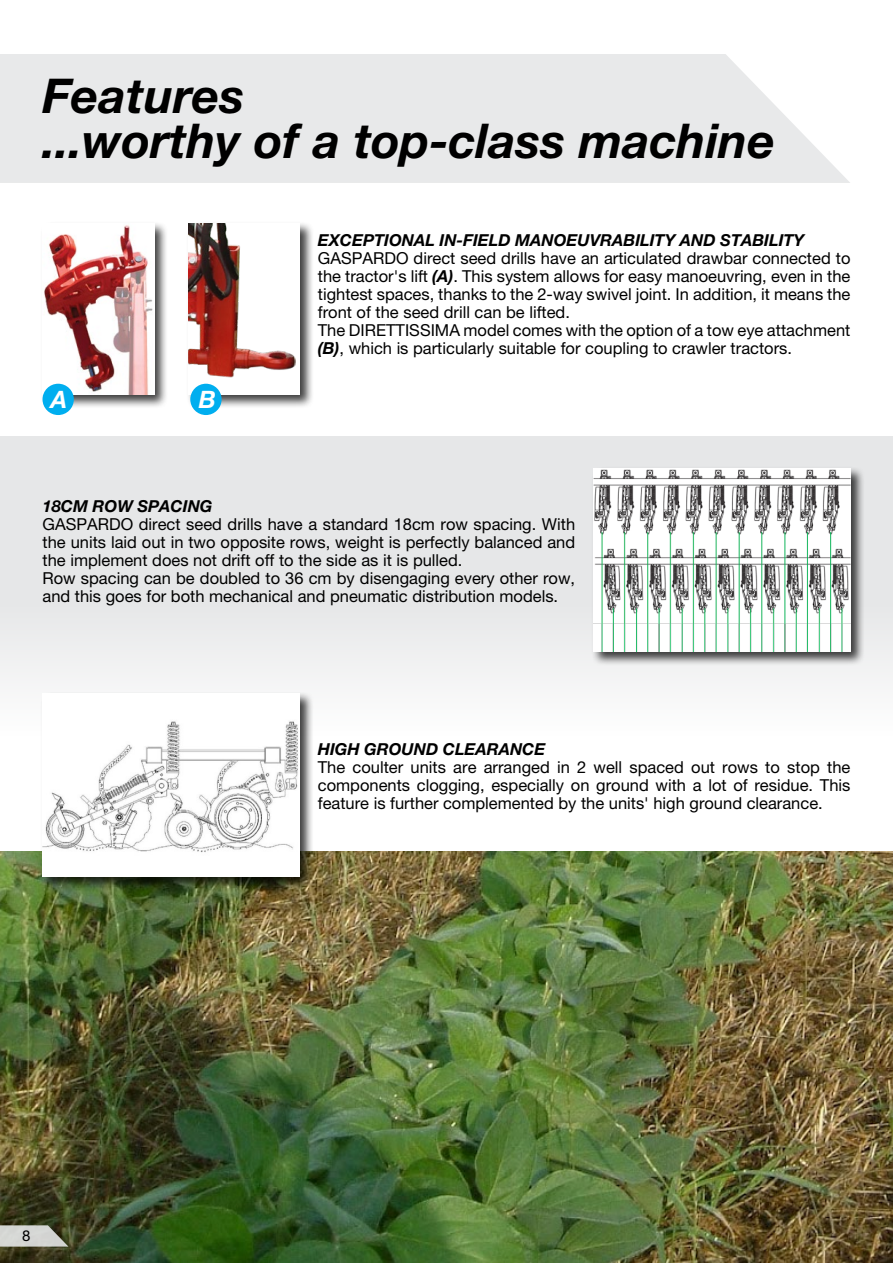
<style>
.page{position:relative;width:893px;height:1263px;background:#fff}
.page>*{position:absolute;margin:0;border:0;box-sizing:border-box;transform-origin:0 0}
.t1{font:italic 700 48px/45px "Helvetica Neue LT Pro";color:#000}
.t2{font:italic 700 24px "Helvetica Neue LT Pro";color:#fff}
.t3{font:16.5px/18px "Helvetica Neue LT Pro";color:#000}
.t4{font:italic 700 16.5px "Helvetica Neue LT Pro";color:#000}
.t5{font:15px "Helvetica Neue LT Pro";color:#000}
.s1{font-weight:700;font-style:italic}
</style>
<div class="page">
<div style="left:0;top:436px;width:893px;height:300px;background:linear-gradient(to bottom,#e0e1e2,#f7f7f7)"></div>
<svg style="left:0;top:54px;width:850px;height:129px;background:#e9eaeb"></svg>
<div style="left:40px;top:221px;width:128px;height:188px;background:#000;opacity:.75"></div>
<img style="left:43px;top:223px;width:111px;height:172px">
<div style="left:186px;top:221px;width:128px;height:188px;background:#000;opacity:.75"></div>
<div style="left:188px;top:223px;width:112px;height:172px;background:#fff"></div>
<img style="left:188px;top:223px;width:107px;height:155px">
<div style="left:43px;top:384px;width:31px;height:31px;background:#00aeef;border-radius:50%"></div>
<div style="left:190px;top:384px;width:32px;height:31px;background:#00aeef;border-radius:50%"></div>
<img style="left:0;top:851px;width:893px;height:412px">
<div style="left:591px;top:466px;width:274px;height:200px;background:#000;opacity:.75"></div>
<img style="left:593px;top:468px;width:257px;height:183px">
<div style="left:40px;top:692px;width:274px;height:199px;background:#000;opacity:.75"></div>
<div style="left:43px;top:694px;width:257px;height:183px;background:#fff"></div>
<img style="left:43px;top:721px;width:255px;height:132px">
<svg style="left:0;top:1225px;width:68px;height:21px"></svg>
<h1 class="t1" style="left:43px;top:72px;width:734px">Features<br>...worthy of a top-class machine</h1>
<h2 class="t2" style="left:51px;top:385px;width:18px">A</h2>
<h2 class="t2" style="left:199px;top:385px;width:19px">B</h2>
<p class="t4" style="left:318px;top:230px;width:488px">EXCEPTIONAL IN-FIELD MANOEUVRABILITY AND STABILITY</p>
<p class="t3" style="left:318px;top:249px;width:534px">GASPARDO direct seed drills have an articulated drawbar connected to the tractor's lift <span class="s1">(A)</span>. This system allows for easy manoeuvring, even in the tightest spaces, thanks to the 2-way swivel joint. In addition, it means the front of the seed drill can be lifted.<br>The DIRETTISSIMA model comes with the option of a tow eye attachment <span class="s1">(B)</span>, which is particularly suitable for coupling to crawler tractors.</p>
<p class="t4" style="left:43px;top:496px;width:171px">18CM ROW SPACING</p>
<p class="t3" style="left:43px;top:515px;width:534px">GASPARDO direct seed drills have a standard 18cm row spacing. With the units laid out in two opposite rows, weight is perfectly balanced and the implement does not drift off to the side as it is pulled.<br>Row spacing can be doubled to 36 cm by disengaging every other row, and this goes for both mechanical and pneumatic distribution models.</p>
<p class="t4" style="left:318px;top:739px;width:229px">HIGH GROUND CLEARANCE</p>
<p class="t3" style="left:318px;top:758px;width:534px;text-align:justify">The coulter units are arranged in 2 well spaced out rows to stop the components clogging, especially on ground with a lot of residue. This feature is further complemented by the units' high ground clearance.</p>
<p class="t5" style="left:22px;top:1227px;width:10px">8</p>
</div>
